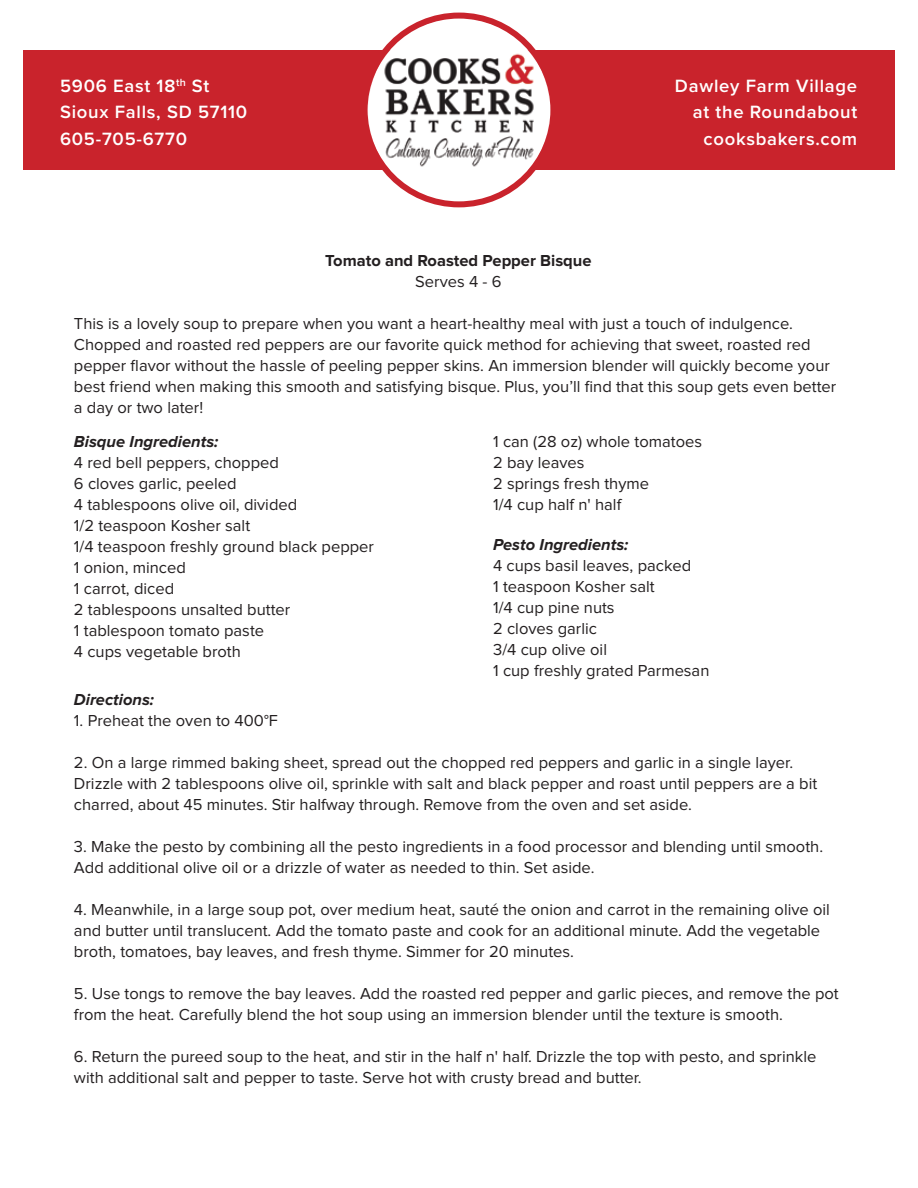
<style>
.page{position:relative;width:918px;height:1188px;background:#fff}
.page>*{position:absolute;margin:0;border:0;box-sizing:border-box;transform-origin:0 0}
.t1{font:600 18.45px/26.4px "Proxima Nova";letter-spacing:.04em;color:#fff;text-align:right}
.t2{font:16.5px/21px "Proxima Nova";color:#231f20}
.t3{font:italic 700 16.5px "Proxima Nova";color:#231f20}
.t4{font:700 16.5px "Proxima Nova";color:#231f20}
</style>
<div class="page">
<div style="left:23px;top:51px;width:872px;height:119px;background:#c9232c"></div>
<img style="left:367px;top:19px;width:184px;height:183px">
<div style="left:362px;top:13px;width:194px;height:194px;border:6px solid #c9232c;border-radius:50%"></div>
<p class="t1" style="left:60px;top:72px;width:189px;text-align:left">5906 East 18<sup>th</sup> St<br>Sioux Falls, SD 57110<br>605-705-6770</p>
<p class="t1" style="left:675px;top:72px;width:184px">Dawley Farm Village at the Roundabout cooksbakers.com</p>
<p class="t4" style="left:325px;top:251px;width:268px">Tomato and Roasted Pepper Bisque</p>
<p class="t2" style="left:415px;top:271px;width:88px">Serves 4 - 6</p>
<p class="t2" style="left:74px;top:313px;width:764px">This is a lovely soup to prepare when you want a heart-healthy meal with just a touch of indulgence.<br>Chopped and roasted red peppers are our favorite quick method for achieving that sweet, roasted red pepper flavor without the hassle of peeling pepper skins. An immersion blender will quickly become your best friend when making this smooth and satisfying bisque. Plus, you’ll find that this soup gets even better a day or two later!</p>
<p class="t3" style="left:74px;top:432px;width:146px">Bisque Ingredients:</p>
<p class="t2" style="left:74px;top:453px;width:301px">4 red bell peppers, chopped<br>6 cloves garlic, peeled<br>4 tablespoons olive oil, divided<br>1/2 teaspoon Kosher salt<br>1/4 teaspoon freshly ground black pepper<br>1 onion, minced<br>1 carrot, diced<br>2 tablespoons unsalted butter<br>1 tablespoon tomato paste<br>4 cups vegetable broth</p>
<p class="t3" style="left:74px;top:690px;width:82px">Directions:</p>
<p class="t2" style="left:74px;top:711px;width:205px">1. Preheat the oven to 400°F</p>
<p class="t2" style="left:74px;top:753px;width:745px">2. On a large rimmed baking sheet, spread out the chopped red peppers and garlic in a single layer.<br>Drizzle with 2 tablespoons olive oil, sprinkle with salt and black pepper and roast until peppers are a bit charred, about 45 minutes. Stir halfway through. Remove from the oven and set aside.</p>
<p class="t2" style="left:74px;top:837px;width:751px">3. Make the pesto by combining all the pesto ingredients in a food processor and blending until smooth.<br>Add additional olive oil or a drizzle of water as needed to thin. Set aside.</p>
<p class="t2" style="left:74px;top:900px;width:758px">4. Meanwhile, in a large soup pot, over medium heat, sauté the onion and carrot in the remaining olive oil and butter until translucent. Add the tomato paste and cook for an additional minute. Add the vegetable broth, tomatoes, bay leaves, and fresh thyme. Simmer for 20 minutes.</p>
<p class="t2" style="left:74px;top:984px;width:766px">5. Use tongs to remove the bay leaves. Add the roasted red pepper and garlic pieces, and remove the pot from the heat. Carefully blend the hot soup using an immersion blender until the texture is smooth.</p>
<p class="t2" style="left:74px;top:1047px;width:744px">6. Return the pureed soup to the heat, and stir in the half n' half. Drizzle the top with pesto, and sprinkle with additional salt and pepper to taste. Serve hot with crusty bread and butter.</p>
<p class="t2" style="left:493px;top:431px;width:210px">1 can (28 oz) whole tomatoes<br>2 bay leaves<br>2 springs fresh thyme<br>1/4 cup half n' half</p>
<p class="t3" style="left:493px;top:535px;width:137px">Pesto Ingredients:</p>
<p class="t2" style="left:493px;top:555px;width:218px">4 cups basil leaves, packed<br>1 teaspoon Kosher salt<br>1/4 cup pine nuts<br>2 cloves garlic<br>3/4 cup olive oil<br>1 cup freshly grated Parmesan</p>
</div>
